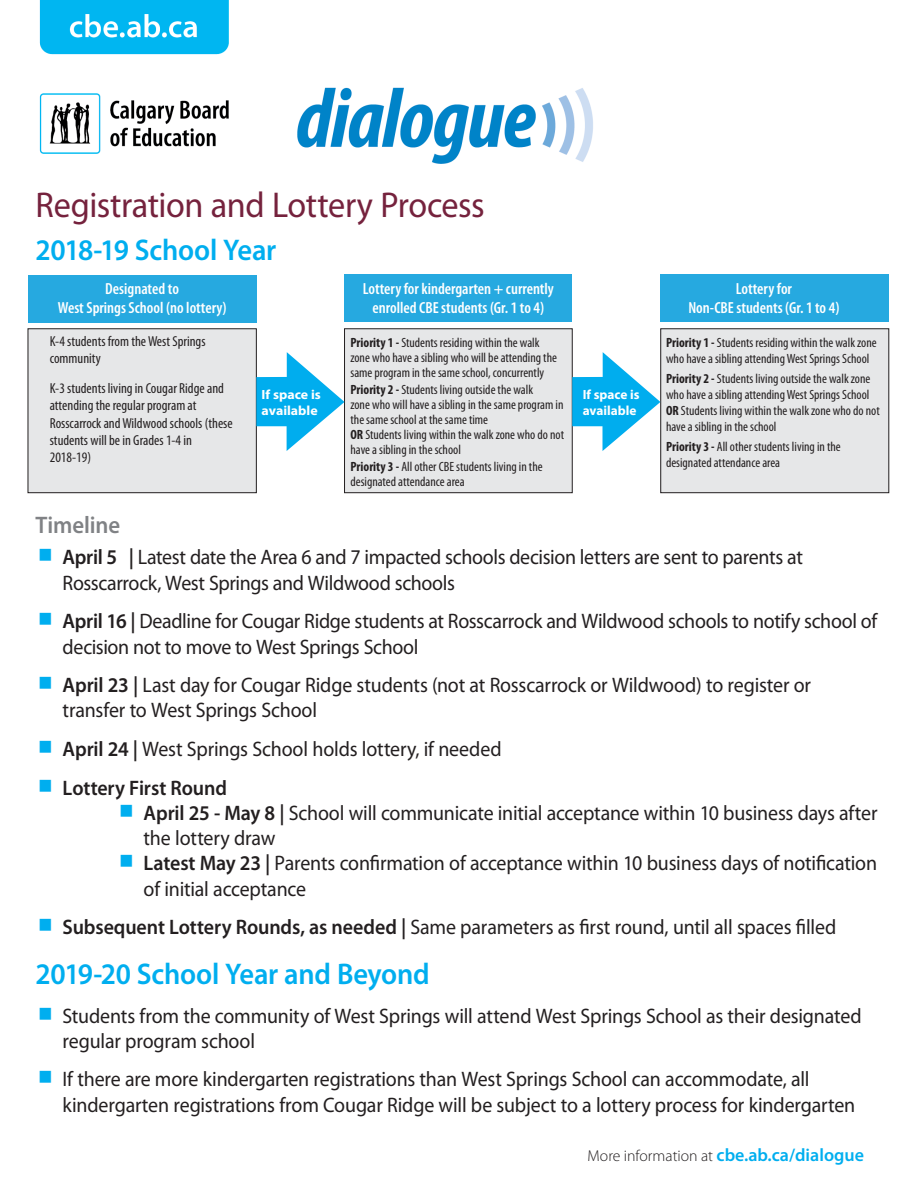
<style>
.page{position:relative;width:918px;height:1188px;background:#fff}
.page>*{position:absolute;margin:0;border:0;box-sizing:border-box;transform-origin:0 0}
.paragraph_header{font:36px "Myriad Pro";letter-spacing:-.015em;color:#75223d;scale:.95 1}
.t1{font:600 30px "Myriad Pro";letter-spacing:-.01em;color:#00aeef;scale:.95 1}
.t2{font:600 24px "Myriad Pro";letter-spacing:-.005em;color:#808285;scale:.95 1}
.t3{font:21px/25.2px "Myriad Pro";letter-spacing:-.01em;color:#231f20;scale:.95 1}
.t4{font:600 21px "Myriad Pro";letter-spacing:-.005em;color:#231f20;scale:.95 1}
.t5{font:600 18px "Myriad Pro";color:#00aeef}
.t6{font:600 condensed 16.05px/19.4px "Myriad Pro";color:#fff;text-align:center}
.t7{font:condensed 14.55px/17.4px "Myriad Pro";color:#231f20}
.t8{font:condensed 13.5px/15px "Myriad Pro";color:#231f20}
.t9{font:700 13.35px/15.9px "Myriad Pro";color:#fff;scale:1.04 1}
.t10{font:700 13.35px/15.9px "Myriad Pro";color:#fff}
.s1{font-weight:700}
.s2{font-weight:600}
.s3{font-weight:300;font-size:15.75px;color:#231f20}
</style>
<div class="page">
<img style="left:27px;top:0;width:863px;height:494px">
<div style="left:345px;top:329px;width:227px;height:164px;background:#e6e7e8"></div>
<div style="left:344px;top:329px;width:228px;height:164px;border:1px solid #231f20"></div>
<div style="left:661px;top:329px;width:228px;height:164px;background:#e6e7e8"></div>
<svg style="left:572px;top:352px;width:88px;height:99px"></svg>
<div style="left:28px;top:329px;width:228px;height:164px;background:#e6e7e8"></div>
<div style="left:28px;top:275px;width:228px;height:48px;background:#26a9e0"></div>
<div style="left:345px;top:274px;width:227px;height:48px;background:#26a9e0"></div>
<div style="left:660px;top:274px;width:229px;height:48px;background:#26a9e0"></div>
<svg style="left:256px;top:352px;width:89px;height:99px"></svg>
<p class="paragraph_header" style="left:36px;top:183px;width:474px">Registration and Lottery Process</p>
<p class="t1" style="left:36px;top:231px;width:255px">2018-19 School Year</p>
<p class="t6" style="left:58px;top:279px;width:170px">Designated to<br>West Springs School (no lottery)</p>
<p class="t6" style="left:363px;top:279px;width:193px">Lottery for kindergarten + currently enrolled CBE students (Gr. 1 to 4)</p>
<p class="t6" style="left:688px;top:279px;width:153px">Lottery for<br>Non-CBE students (Gr. 1 to 4)</p>
<p class="t7" style="left:50px;top:332px;width:157px">K-4 students from the West Springs community</p>
<p class="t7" style="left:50px;top:379px;width:184px">K-3 students living in Cougar Ridge and attending the regular program at<br>Rosscarrock and Wildwood schools (these students will be in Grades 1-4 in<br>2018-19)</p>
<p class="t8" style="left:350px;top:335px;width:208px"><span class="s1">Priority 1 -</span> Students residing within the walk zone who have a sibling who will be attending the same program in the same school, concurrently</p>
<p class="t8" style="left:350px;top:382px;width:215px"><span class="s1">Priority 2 -</span> Students living outside the walk<br>zone who will have a sibling in the same program in the same school at the same time<br><span class="s1">OR</span> Students living within the walk zone who do not have a sibling in the school</p>
<p class="t8" style="left:350px;top:459px;width:194px"><span class="s1">Priority 3 -</span> All other CBE students living in the designated attendance area</p>
<p class="t9" style="left:262px;top:386px;width:58px">If space is available</p>
<p class="t10" style="left:583px;top:386px;width:58px">If space is available</p>
<p class="t8" style="left:666px;top:334px;width:212px;line-height:16px"><span class="s1">Priority 1 -</span> Students residing within the walk zone who have a sibling attending West Springs School</p>
<p class="t8" style="left:666px;top:370px;width:215px;line-height:16px"><span class="s1">Priority 2 -</span> Students living outside the walk zone who have a sibling attending West Springs School <span class="s1">OR</span> Students living within the walk zone who do not have a sibling in the school</p>
<p class="t8" style="left:666px;top:438px;width:176px;line-height:16px"><span class="s1">Priority 3 -</span> All other students living in the designated attendance area</p>
<p class="t2" style="left:36px;top:509px;width:90px">Timeline</p>
<p class="t3" style="left:63px;top:545px;width:781px"><span class="s2">April 5 |</span> Latest date the Area 6 and 7 impacted schools decision letters are sent to parents at<br>Rosscarrock, West Springs and Wildwood schools</p>
<p class="t3" style="left:63px;top:608px;width:859px"><span class="s2">April 16 |</span> Deadline for Cougar Ridge students at Rosscarrock and Wildwood schools to notify school of decision not to move to West Springs School</p>
<p class="t3" style="left:63px;top:672px;width:789px"><span class="s2">April 23 |</span> Last day for Cougar Ridge students (not at Rosscarrock or Wildwood) to register or transfer to West Springs School</p>
<p class="t3" style="left:63px;top:736px;width:464px"><span class="s2">April 24 |</span> West Springs School holds lottery, if needed</p>
<p class="t4" style="left:63px;top:774px;width:174px">Lottery First Round</p>
<p class="t3" style="left:144px;top:800px;width:774px"><span class="s2">April 25 - May 8 |</span> School will communicate initial acceptance within 10 business days after the lottery draw</p>
<p class="t3" style="left:144px;top:851px;width:774px"><span class="s2">Latest May 23 |</span> Parents confirmation of acceptance within 10 business days of notification of initial acceptance</p>
<p class="t3" style="left:63px;top:914px;width:816px"><span class="s2">Subsequent Lottery Rounds, as needed |</span> Same parameters as first round, until all spaces filled</p>
<p class="t1" style="left:36px;top:955px;width:416px">2019-20 School Year and Beyond</p>
<p class="t3" style="left:63px;top:1003px;width:843px">Students from the community of West Springs will attend West Springs School as their designated regular program school</p>
<p class="t3" style="left:63px;top:1067px;width:836px">If there are more kindergarten registrations than West Springs School can accommodate, all kindergarten registrations from Cougar Ridge will be subject to a lottery process for kindergarten</p>
<p class="t5" style="left:588px;top:1144px;width:278px"><span class="s3">More information at</span> cbe.ab.ca/dialogue</p>
</div>
